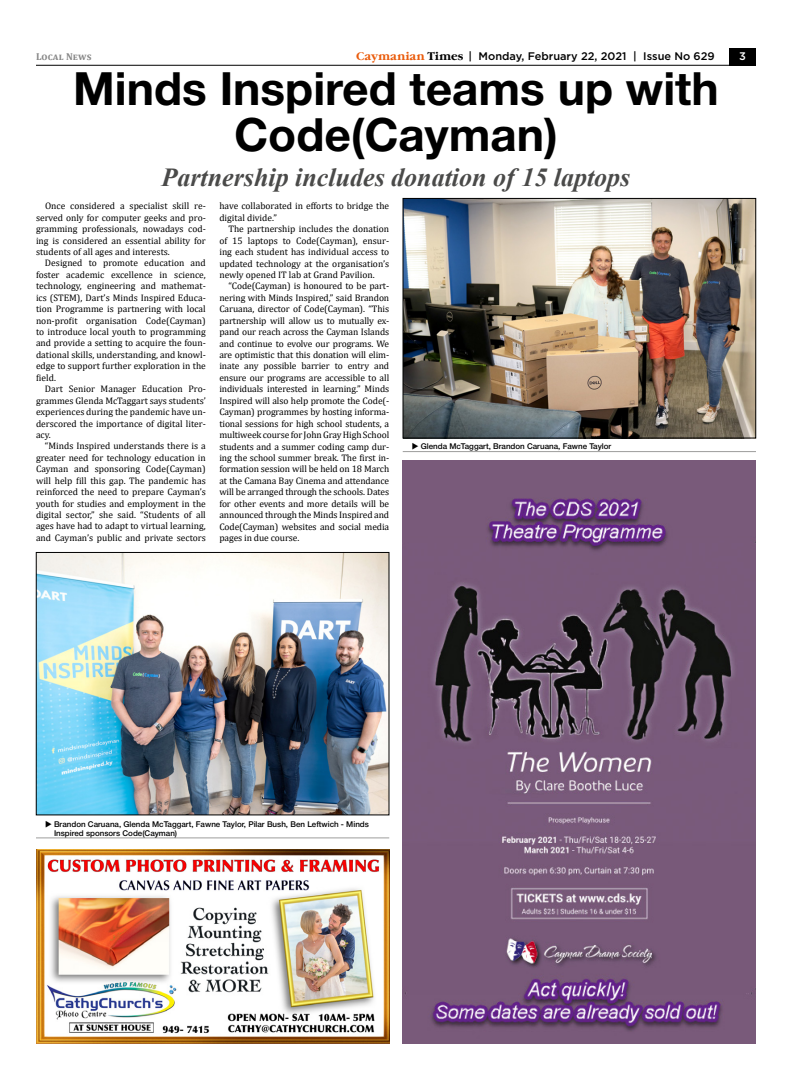
<style>
.page{position:relative;width:792px;height:1080px;background:#fff}
.page>*{position:absolute;margin:0;border:0;box-sizing:border-box;transform-origin:0 0}
.t1{font:700 46px/46px "Helvetica Neue Cyr";color:#000;text-align:center}
.t2{font:italic 700 26px "Times New Roman";color:#4a4a49}
.t3{font:500 11px "Gotham";color:#000}
.t4{font:500 11px "Gotham";color:#fff}
.t5{font:700 10px "Cambria";letter-spacing:.01em;color:#878787}
.t6{font:9.5px/11.4px "Cambria";color:#000;text-align:justify}
.t7{font:500 8px/9px "Helvetica Neue Cyr";color:#000}
.s1{font-family:"Garamond C";font-weight:700;color:#ea5b0b}
.s2{font-family:"Garamond C";font-weight:700}
</style>
<div class="page">
<img style="left:38px;top:554px;width:349px;height:259px">
<div style="left:36px;top:552px;width:353px;height:263px;border:1px solid #000"></div>
<img style="left:405px;top:200px;width:349px;height:236px">
<div style="left:403px;top:198px;width:353px;height:240px;border:1px solid #000"></div>
<hr style="left:403px;top:451px;width:353px;height:1px;background:#9d9d9c">
<hr style="left:36px;top:838px;width:353px;height:1px;background:#9d9d9c">
<img style="left:403px;top:461px;width:353px;height:583px">
<img style="left:36px;top:849px;width:353px;height:195px">
<div style="left:729px;top:48px;width:27px;height:18px;background:#000"></div>
<hr style="left:36px;top:65px;width:720px;height:1px;background:#000">
<p class="t5" style="left:36px;top:50px;width:57px">Local News</p>
<p class="t3" style="left:356px;top:49px;width:360px"><span class="s1">Caymanian</span> <span class="s2">Times</span> | Monday, February 22, 2021 | Issue No 629</p>
<p class="t4" style="left:739px;top:49px;width:8px">3</p>
<h1 class="t1" style="left:73px;top:66px;width:647px">Minds Inspired teams up with<br>Code(Cayman)</h1>
<h2 class="t2" style="left:162px;top:160px;width:470px">Partnership includes donation of 15 laptops</h2>
<p class="t6" style="left:36px;top:200px;width:171px;text-indent:9px">Once considered a specialist skill re&shy;served only for computer geeks and pro&shy;gramming professionals, nowadays cod&shy;ing is considered an essential ability for students of all ages and interests.</p>
<p class="t6" style="left:36px;top:257px;width:171px;text-indent:9px">Designed to promote education and foster academic excellence in science, technology, engineering and mathemat&shy;ics (STEM), Dart’s Minds Inspired Educa&shy;tion Programme is partnering with local non-profit organisation Code(Cayman) to introduce local youth to programming and provide a setting to acquire the foun&shy;dational skills, understanding, and knowl&shy;edge to support further exploration in the field.</p>
<p class="t6" style="left:36px;top:383px;width:171px;text-indent:9px">Dart Senior Manager Education Pro&shy;grammes Glenda McTaggart says students’ experiences during the pandemic have un&shy;derscored the importance of digital liter&shy;acy.</p>
<p class="t6" style="left:36px;top:440px;width:171px;text-indent:9px">“Minds Inspired understands there is a greater need for technology education in Cayman and sponsoring Code(Cayman) will help fill this gap. The pandemic has reinforced the need to prepare Cayman’s youth for studies and employment in the digital sector,” she said. “Students of all ages have had to adapt to virtual learning, and Cayman’s public and private sectors</p>
<p class="t6" style="left:219px;top:200px;width:171px">have collaborated in efforts to bridge the digital divide.”</p>
<p class="t6" style="left:219px;top:223px;width:171px;text-indent:9px">The partnership includes the donation of 15 laptops to Code(Cayman), ensur&shy;ing each student has individual access to updated technology at the organisation’s newly opened IT lab at Grand Pavilion.</p>
<p class="t6" style="left:219px;top:280px;width:171px;text-indent:9px">“Code(Cayman) is honoured to be part&shy;nering with Minds Inspired,” said Brandon Caruana, director of Code(Cayman). “This partnership will allow us to mutually ex&shy;pand our reach across the Cayman Islands and continue to evolve our programs. We are optimistic that this donation will elim&shy;inate any possible barrier to entry and ensure our programs are accessible to all individuals interested in learning.” Minds Inspired will also help promote the Code(- Cayman) programmes by hosting informa&shy;tional sessions for high school students, a multiweek course for John Gray High School students and a summer coding camp dur&shy;ing the school summer break. The first in&shy;formation session will be held on 18 March at the Camana Bay Cinema and attendance will be arranged through the schools. Dates for other events and more details will be announced through the Minds Inspired and Code(Cayman) websites and social media pages in due course.</p>
<p class="t7" style="left:421px;top:442px;width:192px">Glenda McTaggart, Brandon Caruana, Fawne Taylor</p>
<p class="t7" style="left:54px;top:819px;width:316px">Brandon Caruana, Glenda McTaggart, Fawne Taylor, Pilar Bush, Ben Leftwich - Minds<br>Inspired sponsors Code(Cayman)</p>
</div>
